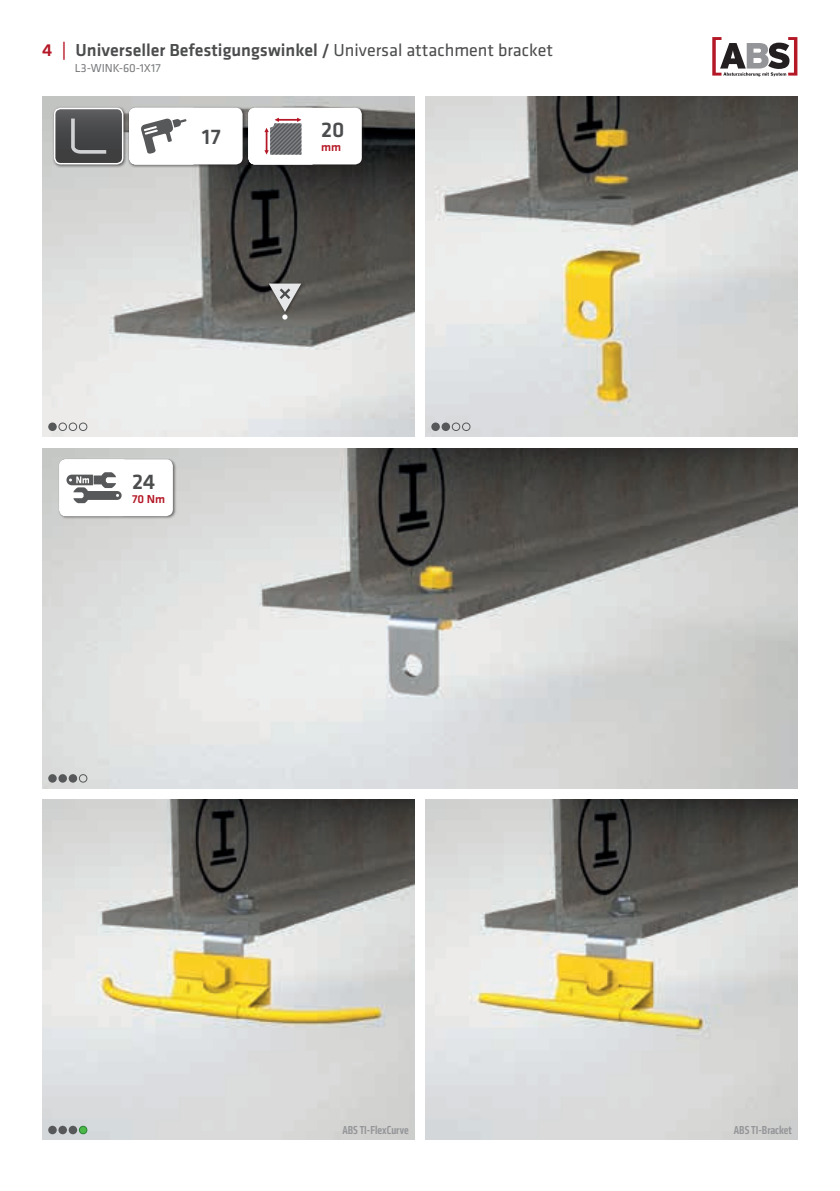
<style>
.page{position:relative;width:840px;height:1191px;background:#fff}
.page>*{position:absolute;margin:0;border:0;box-sizing:border-box;transform-origin:0 0}
.t1{font:500 22px "Klavika Basic";color:#4b4c4d}
.t2{font:500 18px "Klavika Basic";color:#4b4c4d}
.t3{font:500 12px "Klavika Condensed";color:#939598}
.t4{font:12px "Klavika Basic";color:#76787b}
.t5{font:500 12px "Klavika Basic";color:#b41725}
.s1{color:#b41725}
.s2{font-weight:400}
</style>
<div class="page">
<svg style="left:712px;top:37px;width:85px;height:39px"></svg>
<img style="left:43px;top:96px;width:371px;height:341px">
<img style="left:425px;top:96px;width:372px;height:341px">
<img style="left:43px;top:448px;width:754px;height:340px">
<img style="left:43px;top:799px;width:371px;height:341px">
<img style="left:425px;top:799px;width:372px;height:341px">
<div style="left:58px;top:458px;width:118px;height:61px;background:#231f20;opacity:.6"></div>
<div style="left:59px;top:459px;width:114px;height:57px;background:#fff;border-radius:7px"></div>
<svg style="left:59px;top:459px;width:70px;height:57px"></svg>
<div style="left:267px;top:282px;width:38px;height:33px;background:#231f20;opacity:.6"></div>
<svg style="left:268px;top:283px;width:33px;height:36px"></svg>
<div style="left:52px;top:106px;width:75px;height:62px;background:#231f20;opacity:.6"></div>
<svg style="left:55px;top:108px;width:68px;height:56px;background:#525354"></svg>
<div style="left:54px;top:108px;width:69px;height:56px;border:2px solid #fff;border-radius:6px"></div>
<div style="left:127px;top:106px;width:119px;height:62px;background:#231f20;opacity:.6"></div>
<div style="left:129px;top:108px;width:113px;height:56px;background:#fff;border-radius:7px"></div>
<svg style="left:129px;top:108px;width:58px;height:56px"></svg>
<div style="left:246px;top:106px;width:119px;height:62px;background:#231f20;opacity:.6"></div>
<div style="left:248px;top:108px;width:113px;height:56px;background:#fff;border-radius:7px"></div>
<svg style="left:248px;top:108px;width:54px;height:56px"></svg>
<div style="left:48px;top:422px;width:9px;height:9px;background:#57585a;border-radius:50%"></div>
<div style="left:58px;top:422px;width:9px;height:9px;border:1px solid #57585a;border-radius:50%"></div>
<div style="left:69px;top:422px;width:8px;height:9px;border:1px solid #57585a;border-radius:50%"></div>
<div style="left:79px;top:422px;width:8px;height:9px;border:1px solid #57585a;border-radius:50%"></div>
<div style="left:431px;top:422px;width:8px;height:9px;background:#57585a;border-radius:50%"></div>
<div style="left:441px;top:422px;width:9px;height:9px;background:#57585a;border-radius:50%"></div>
<div style="left:451px;top:422px;width:9px;height:9px;border:1px solid #57585a;border-radius:50%"></div>
<div style="left:461px;top:422px;width:9px;height:9px;border:1px solid #57585a;border-radius:50%"></div>
<div style="left:48px;top:774px;width:9px;height:8px;background:#57585a;border-radius:50%"></div>
<div style="left:58px;top:774px;width:9px;height:8px;background:#57585a;border-radius:50%"></div>
<div style="left:69px;top:774px;width:8px;height:8px;background:#57585a;border-radius:50%"></div>
<div style="left:79px;top:774px;width:8px;height:8px;border:1px solid #57585a;border-radius:50%"></div>
<svg style="left:48px;top:1125px;width:9px;height:9px"></svg>
<div style="left:58px;top:1125px;width:9px;height:9px;background:#57585a;border-radius:50%"></div>
<div style="left:69px;top:1125px;width:8px;height:9px;background:#57585a;border-radius:50%"></div>
<div style="left:79px;top:1126px;width:8px;height:7px;background:#4cb848;border-radius:50%"></div>
<div style="left:79px;top:1125px;width:8px;height:9px;border:1px solid #278335;border-radius:50%"></div>
<p class="t2" style="left:42px;top:38px;width:512px"><span class="s1">4 |</span> Universeller Befestigungswinkel / <span class="s2">Universal attachment bracket</span></p>
<p class="t4" style="left:75px;top:60px;width:87px">L3-WINK-60-1X17</p>
<p class="t1" style="left:202px;top:122px;width:20px">17</p>
<p class="t1" style="left:321px;top:115px;width:25px">20</p>
<p class="t5" style="left:321px;top:139px;width:21px">mm</p>
<p class="t1" style="left:132px;top:467px;width:25px">24</p>
<p class="t5" style="left:132px;top:491px;width:35px">70 Nm</p>
<p class="t3" style="left:342px;top:1122px;width:68px">ABS TI-FlexCurve</p>
<p class="t3" style="left:733px;top:1122px;width:59px">ABS TI-Bracket</p>
</div>
